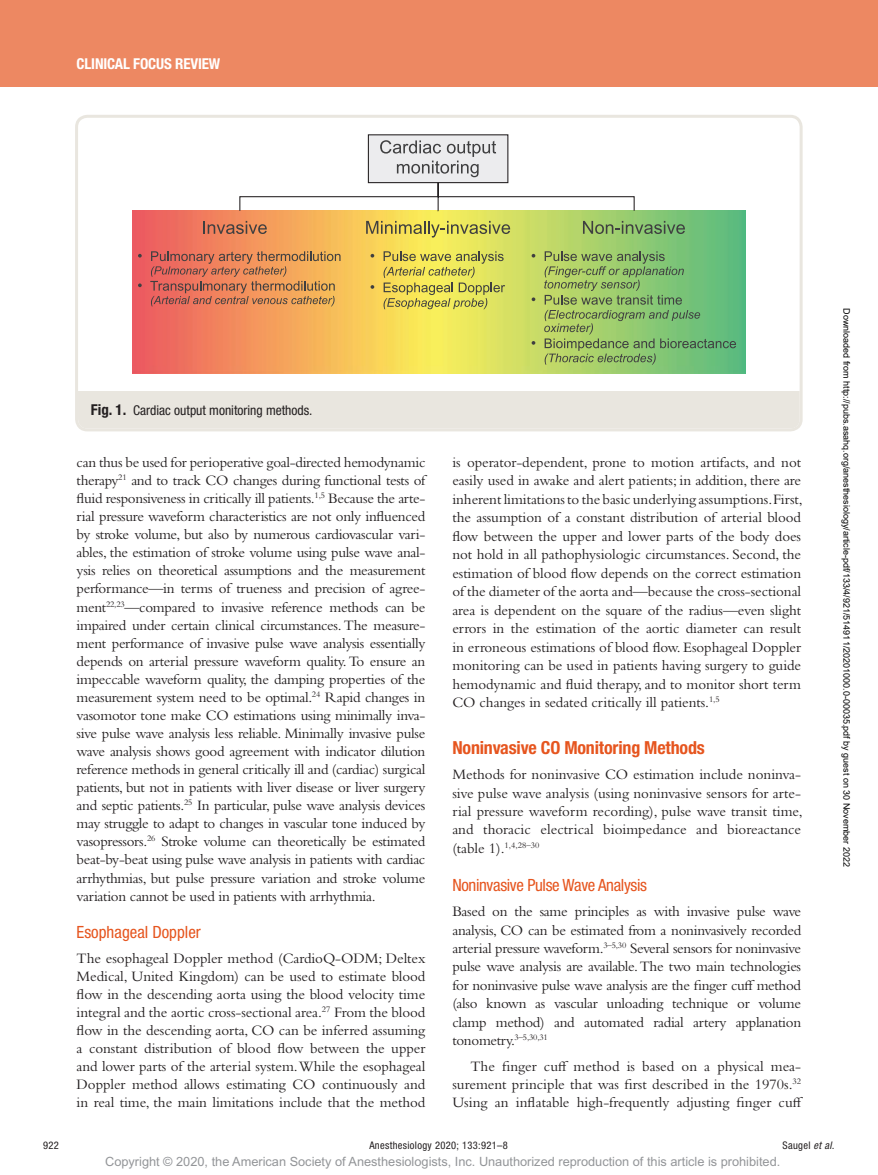
<style>
.page{position:relative;width:878px;height:1175px;background:#fff}
.page>*{position:absolute;margin:0;border:0;box-sizing:border-box;transform-origin:0 0}
.t1{font:700 condensed 18px "Helvetica Neue LT Std";letter-spacing:-.01em;color:#e6551f}
.t2{font:condensed 16.8px "Helvetica Neue LT Std";letter-spacing:-.02em;color:#e6551f}
.t3{font:condensed 16.8px "Helvetica Neue LT Std";color:#e6551f}
.t4{font:15px/18px "Bembo Std";letter-spacing:-.005em;color:#231f20;text-align:justify}
.t5{font:700 condensed 15px "Helvetica Neue LT Std";letter-spacing:-.01em;color:#fff}
.t6{font:condensed 13.5px "Helvetica Neue LT Std";color:#231f20}
.t7{font:12.75px "Arial MT Std";color:#939598}
.t8{font:condensed 10.5px "Helvetica Neue LT Std";letter-spacing:.03em;color:#231f20}
.t9{font:9px "Arial";color:#000}
.s1{font-weight:700;font-size:15px}
.s2{font-style:italic}
</style>
<div class="page">
<div style="left:0;top:0;width:878px;height:86px;background:#ed8862"></div>
<img style="left:132px;top:211px;width:613px;height:163px">
<div style="left:368px;top:135px;width:140px;height:48px;background:#ececee"></div>
<svg style="left:203px;top:221px;width:64px;height:13px"></svg>
<svg style="left:366px;top:221px;width:144px;height:16px;background:#c3ba54"></svg>
<svg style="left:583px;top:221px;width:102px;height:13px"></svg>
<svg style="left:370px;top:254px;width:4px;height:3px"></svg>
<svg style="left:370px;top:285px;width:4px;height:4px"></svg>
<svg style="left:383px;top:251px;width:122px;height:58px;background:#cfc756"></svg>
<svg style="left:531px;top:297px;width:4px;height:4px"></svg>
<svg style="left:531px;top:341px;width:4px;height:4px"></svg>
<svg style="left:531px;top:254px;width:4px;height:3px"></svg>
<svg style="left:544px;top:251px;width:192px;height:114px;background:#84b86c"></svg>
<svg style="left:138px;top:254px;width:4px;height:3px"></svg>
<svg style="left:138px;top:283px;width:4px;height:4px"></svg>
<svg style="left:150px;top:251px;width:190px;height:55px;background:#d48257"></svg>
<svg style="left:239px;top:140px;width:396px;height:72px"></svg>
<div style="left:78px;top:391px;width:721px;height:37px;background:#e9e6df"></div>
<div style="left:75px;top:115px;width:727px;height:316px;border:3px solid #e9e6df;border-radius:11px"></div>
<p class="t5" style="left:77px;top:54px;width:145px">CLINICAL FOCUS REVIEW</p>
<p class="t6" style="left:91px;top:402px;width:223px"><span class="s1">Fig. 1.</span> Cardiac output monitoring methods.</p>
<p class="t4" style="left:77px;top:453px;width:350px">can thus be used for perioperative goal-directed hemodynamic therapy<sup>21</sup> and to track CO changes during functional tests of fluid responsiveness in critically ill patients.<sup>1,5</sup> Because the arte&shy;rial pressure waveform characteristics are not only influenced by stroke volume, but also by numerous cardiovascular vari&shy;ables, the estimation of stroke volume using pulse wave anal&shy;ysis relies on theoretical assumptions and the measurement performance—in terms of trueness and precision of agree&shy;ment<sup>22,23</sup>—compared to invasive reference methods can be impaired under certain clinical circumstances. The measure&shy;ment performance of invasive pulse wave analysis essentially depends on arterial pressure waveform quality. To ensure an impeccable waveform quality, the damping properties of the measurement system need to be optimal.<sup>24</sup> Rapid changes in vasomotor tone make CO estimations using minimally inva&shy;sive pulse wave analysis less reliable. Minimally invasive pulse wave analysis shows good agreement with indicator dilution reference methods in general critically ill and (cardiac) surgical patients, but not in patients with liver disease or liver surgery and septic patients.<sup>25</sup> In particular, pulse wave analysis devices may struggle to adapt to changes in vascular tone induced by vasopressors.<sup>26</sup> Stroke volume can theoretically be estimated beat-by-beat using pulse wave analysis in patients with cardiac arrhythmias, but pulse pressure variation and stroke volume variation cannot be used in patients with arrhythmia.</p>
<p class="t3" style="left:77px;top:922px;width:126px">Esophageal Doppler</p>
<p class="t4" style="left:77px;top:949px;width:350px">The esophageal Doppler method (CardioQ-ODM; Deltex Medical, United Kingdom) can be used to estimate blood flow in the descending aorta using the blood velocity time integral and the aortic cross-sectional area.<sup>27</sup> From the blood flow in the descending aorta, CO can be inferred assuming a constant distribution of blood flow between the upper and lower parts of the arterial system. While the esophageal Doppler method allows estimating CO continuously and in real time, the main limitations include that the method</p>
<p class="t4" style="left:452px;top:453px;width:352px;line-height:18.5px">is operator-dependent, prone to motion artifacts, and not easily used in awake and alert patients; in addition, there are inherent limitations to the basic underlying assumptions.First, the assumption of a constant distribution of arterial blood flow between the upper and lower parts of the body does not hold in all pathophysiologic circumstances. Second, the estimation of blood flow depends on the correct estimation of the diameter of the aorta and—because the cross-sectional area is dependent on the square of the radius—even slight errors in the estimation of the aortic diameter can result in erroneous estimations of blood flow. Esophageal Doppler monitoring can be used in patients having surgery to guide hemodynamic and fluid therapy, and to monitor short term CO changes in sedated critically ill patients.<sup>1,5</sup></p>
<p class="t1" style="left:452px;top:736px;width:254px">Noninvasive CO Monitoring Methods</p>
<p class="t4" style="left:452px;top:765px;width:352px;line-height:18.5px">Methods for noninvasive CO estimation include noninva&shy;sive pulse wave analysis (using noninvasive sensors for arte&shy;rial pressure waveform recording), pulse wave transit time, and thoracic electrical bioimpedance and bioreactance (table 1).<sup>1,4,28–30</sup></p>
<p class="t2" style="left:452px;top:875px;width:196px">Noninvasive Pulse Wave Analysis</p>
<p class="t4" style="left:452px;top:901px;width:350px;line-height:18.5px">Based on the same principles as with invasive pulse wave analysis, CO can be estimated from a noninvasively recorded arterial pressure waveform.<sup>3–5,30</sup> Several sensors for noninvasive pulse wave analysis are available. The two main technologies for noninvasive pulse wave analysis are the finger cuff method (also known as vascular unloading technique or volume clamp method) and automated radial artery applanation tonometry.<sup>3–5,30,31</sup></p>
<p class="t4" style="left:452px;top:1056px;width:352px;line-height:18.5px;text-align:left;text-indent:18px">The finger cuff method is based on a physical mea&shy;surement principle that was first described in the 1970s.<sup>32<br></sup>Using an inflatable high-frequently adjusting finger cuff</p>
<p class="t9" style="left:850px;top:308px;width:560px;rotate:90deg">Downloaded from http://pubs.asahq.org/anesthesiology/article-pdf/133/4/921/514911/20201000.0-00035.pdf by guest on 30 November 2022</p>
<p class="t8" style="left:43px;top:1139px;width:17px">922</p>
<p class="t8" style="left:369px;top:1139px;width:140px">Anesthesiology 2020; 133:921–8</p>
<p class="t8" style="left:782px;top:1139px;width:53px">Saugel <span class="s2">et al.</span></p>
<p class="t7" style="left:105px;top:1154px;width:676px">Copyright © 2020, the American Society of Anesthesiologists, Inc. Unauthorized reproduction of this article is prohibited.</p>
</div>
